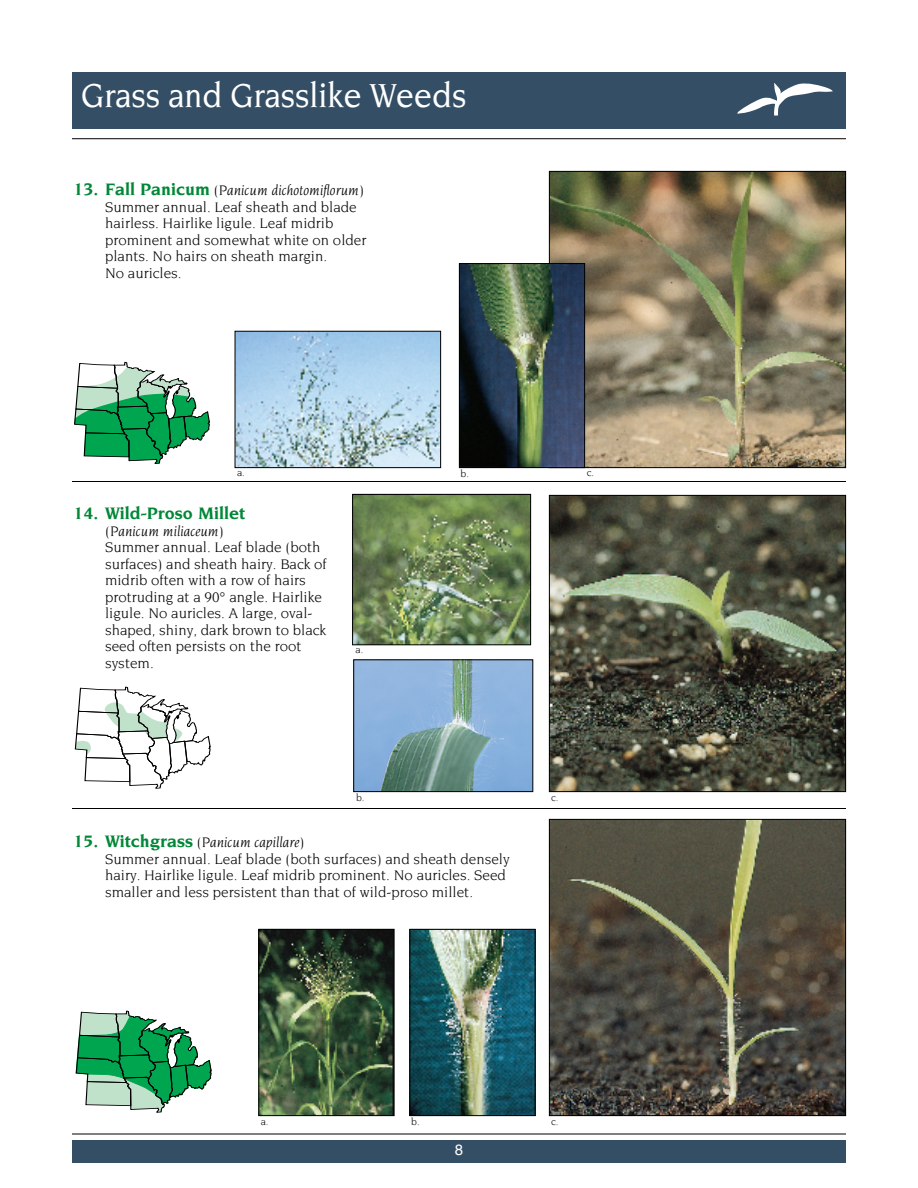
<style>
.page{position:relative;width:918px;height:1188px;background:#fff}
.page>*{position:absolute;margin:0;border:0;box-sizing:border-box;transform-origin:0 0}
.t1{font:500 36px "Novarese";color:#fff;scale:.9 1}
.t2{font:700 18px "Novarese";color:#018737}
.t3{font:15px/16.5px "Novarese";color:#000}
.t4{font:italic 15px "Novarese";color:#000}
.t5{font:15px "Helvetica";color:#fff}
.t6{font:10.5px "Novarese";color:#000}
.s1{font-weight:700;font-size:18px;color:#018737}
.s2{font-style:italic}
</style>
<div class="page">
<img style="left:551px;top:173px;width:293px;height:293px">
<div style="left:549px;top:171px;width:297px;height:297px;border:1px solid #000"></div>
<img style="left:551px;top:497px;width:293px;height:293px">
<div style="left:549px;top:495px;width:297px;height:297px;border:1px solid #000"></div>
<img style="left:551px;top:821px;width:293px;height:293px">
<div style="left:549px;top:819px;width:297px;height:297px;border:1px solid #000"></div>
<hr style="left:72px;top:1134px;width:774px;height:1px;background:#000">
<div style="left:72px;top:72px;width:774px;height:56px;background:#344f65"></div>
<img style="left:461px;top:265px;width:122px;height:201px">
<div style="left:459px;top:263px;width:126px;height:205px;border:1px solid #000"></div>
<img style="left:237px;top:333px;width:202px;height:133px">
<div style="left:235px;top:331px;width:206px;height:137px;border:1px solid #000"></div>
<img style="left:355px;top:661px;width:176px;height:129px">
<div style="left:353px;top:659px;width:180px;height:133px;border:1px solid #000"></div>
<img style="left:354px;top:496px;width:175px;height:147px">
<div style="left:352px;top:494px;width:179px;height:151px;border:1px solid #000"></div>
<img style="left:412px;top:931px;width:122px;height:183px">
<div style="left:410px;top:929px;width:126px;height:187px;border:1px solid #000"></div>
<img style="left:260px;top:931px;width:133px;height:183px">
<div style="left:258px;top:929px;width:137px;height:187px;border:1px solid #000"></div>
<div style="left:72px;top:1140px;width:774px;height:22px;background:#344f65"></div>
<svg style="left:737px;top:83px;width:96px;height:33px"></svg>
<hr style="left:72px;top:138px;width:774px;height:1px;background:#000">
<hr style="left:72px;top:481px;width:774px;height:1px;background:#000">
<hr style="left:72px;top:808px;width:774px;height:1px;background:#000">
<svg style="left:75px;top:1010px;width:137px;height:103px"></svg>
<svg style="left:74px;top:686px;width:137px;height:103px"></svg>
<svg style="left:74px;top:362px;width:136px;height:102px"></svg>
<h1 class="t1" style="left:81px;top:81px;width:430px">Grass and Grasslike Weeds</h1>
<p class="t3" style="left:105px;top:183px;width:263px;text-indent:-32px"><span class="s1">13. Fall Panicum</span> <span class="s2">(Panicum dichotomiflorum)<br></span>Summer annual. Leaf sheath and blade hairless. Hairlike ligule. Leaf midrib prominent and somewhat white on older plants. No hairs on sheath margin.<br>No auricles.</p>
<p class="t6" style="left:237px;top:469px;width:9px">a.</p>
<p class="t6" style="left:460px;top:470px;width:10px">b.</p>
<p class="t6" style="left:587px;top:469px;width:9px">c.</p>
<p class="t2" style="left:74px;top:506px;width:173px">14. Wild-Proso Millet</p>
<p class="t4" style="left:105px;top:525px;width:120px">(Panicum miliaceum)</p>
<p class="t3" style="left:105px;top:540px;width:223px">Summer annual. Leaf blade (both surfaces) and sheath hairy. Back of midrib often with a row of hairs protruding at a 90° angle. Hairlike ligule. No auricles. A large, oval&shy;shaped, shiny, dark brown to black seed often persists on the root system.</p>
<p class="t6" style="left:356px;top:646px;width:9px">a.</p>
<p class="t6" style="left:356px;top:794px;width:10px">b.</p>
<p class="t6" style="left:551px;top:794px;width:9px">c.</p>
<p class="t3" style="left:105px;top:835px;width:406px;text-indent:-32px"><span class="s1">15. Witchgrass</span> <span class="s2">(Panicum capillare)<br></span>Summer annual. Leaf blade (both surfaces) and sheath densely hairy. Hairlike ligule. Leaf midrib prominent. No auricles. Seed smaller and less persistent than that of wild-proso millet.</p>
<p class="t6" style="left:261px;top:1118px;width:9px">a.</p>
<p class="t6" style="left:411px;top:1118px;width:10px">b.</p>
<p class="t6" style="left:551px;top:1118px;width:9px">c.</p>
<p class="t5" style="left:455px;top:1144px;width:10px">8</p>
</div>
